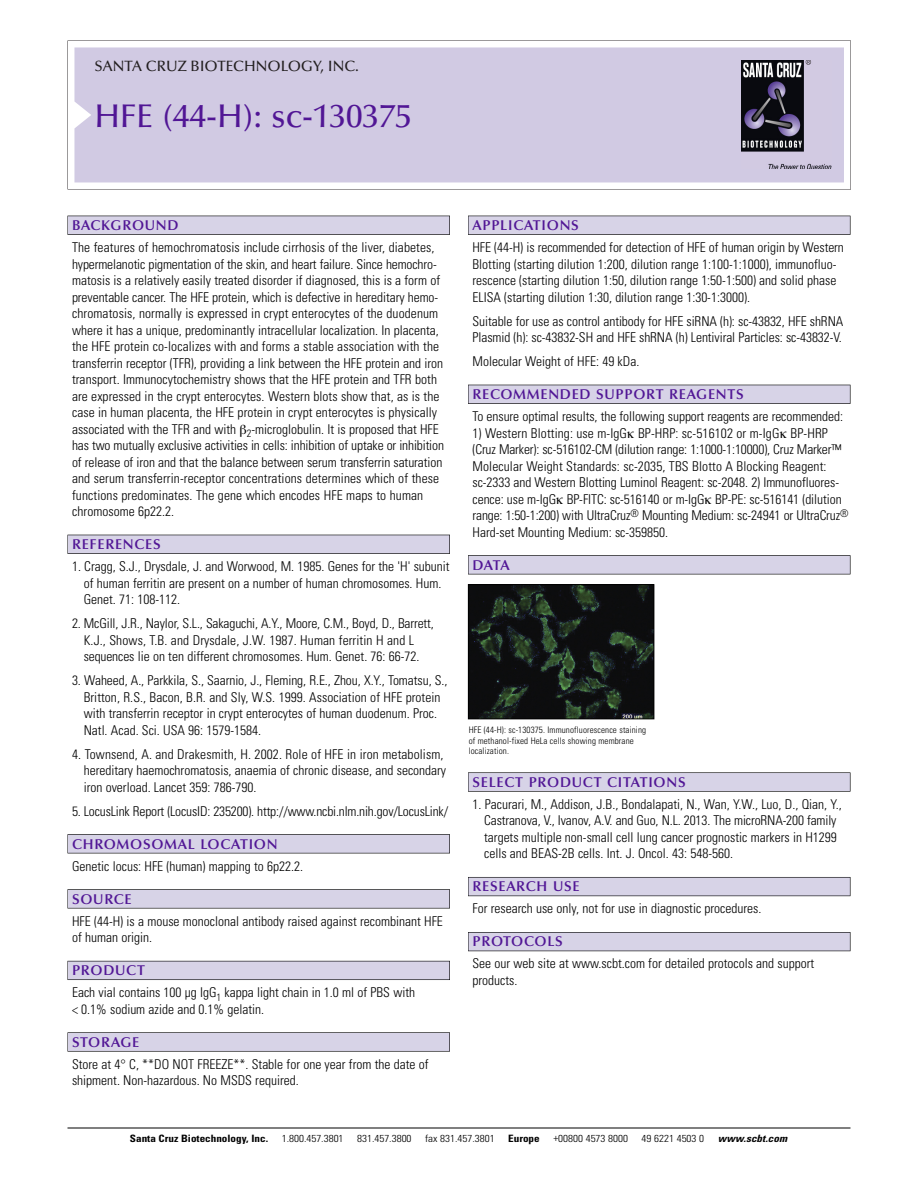
<style>
.page{position:relative;width:918px;height:1188px;background:#fff}
.page>*{position:absolute;margin:0;border:0;box-sizing:border-box;transform-origin:0 0}
.t1{font:500 33px "Optima";color:#511695}
.t2{font:500 15px "Optima";color:#231f20}
.t3{font:600 14.25px "Optima";letter-spacing:.05em;color:#511695}
.t4{font:300 condensed 13.5px/16.5px "Univers";color:#000}
.t5{font:300 condensed 10.2px "Univers";color:#000;scale:1.1 1}
.t6{font:700 condensed 10.2px "Univers";color:#000;scale:1.1 1}
.t7{font:italic 700 condensed 10.2px "Univers";letter-spacing:.005em;color:#000;scale:1.1 1}
.t8{font:300 condensed 9px/10.5px "Univers";letter-spacing:.015em;color:#000}
</style>
<div class="page">
<svg style="left:68px;top:40px;width:783px;height:149px"></svg>
<div style="left:74px;top:47px;width:770px;height:135px;background:#d1cae3"></div>
<img style="left:741px;top:60px;width:90px;height:108px">
<div style="left:68px;top:216px;width:382px;height:19px;background:#525155"></div>
<div style="left:68px;top:216px;width:381px;height:18px;background:#d7d3e7"></div>
<div style="left:68px;top:535px;width:382px;height:19px;background:#515055"></div>
<div style="left:68px;top:535px;width:381px;height:18px;background:#d7d3e7"></div>
<div style="left:68px;top:834px;width:382px;height:19px;background:#545357"></div>
<div style="left:68px;top:835px;width:381px;height:18px;background:#d7d3e7"></div>
<div style="left:68px;top:889px;width:382px;height:19px;background:#575759"></div>
<div style="left:68px;top:890px;width:381px;height:18px;background:#d7d3e7"></div>
<div style="left:68px;top:961px;width:382px;height:19px;background:#5b5a62"></div>
<div style="left:68px;top:961px;width:381px;height:18px;background:#d7d3e7"></div>
<div style="left:68px;top:1032px;width:382px;height:20px;background:#626263"></div>
<div style="left:68px;top:1033px;width:381px;height:18px;background:#d7d3e7"></div>
<div style="left:468px;top:216px;width:382px;height:19px;background:#525155"></div>
<div style="left:468px;top:216px;width:382px;height:18px;background:#d7d3e7"></div>
<div style="left:468px;top:385px;width:382px;height:19px;background:#515055"></div>
<div style="left:468px;top:385px;width:382px;height:18px;background:#d7d3e7"></div>
<div style="left:468px;top:555px;width:382px;height:19px;background:#545357"></div>
<div style="left:468px;top:556px;width:382px;height:18px;background:#d7d3e7"></div>
<div style="left:468px;top:772px;width:382px;height:20px;background:#666"></div>
<div style="left:468px;top:773px;width:382px;height:18px;background:#d7d3e7"></div>
<div style="left:468px;top:877px;width:382px;height:19px;background:#5b5961"></div>
<div style="left:468px;top:878px;width:382px;height:18px;background:#d7d3e7"></div>
<div style="left:468px;top:932px;width:382px;height:19px;background:#535259"></div>
<div style="left:468px;top:933px;width:382px;height:18px;background:#d7d3e7"></div>
<hr style="left:68px;top:1128px;width:782px;height:1px;background:#000">
<img style="left:470px;top:586px;width:182px;height:131px">
<div style="left:468px;top:584px;width:186px;height:135px;border:1px solid #000"></div>
<p class="t2" style="left:94px;top:61px;width:266px">SANTA CRUZ BIOTECHNOLOGY, INC.</p>
<h1 class="t1" style="left:94px;top:103px;width:319px">HFE (44-H): sc-130375</h1>
<p class="t3" style="left:72px;top:219px;width:108px">BACKGROUND</p>
<p class="t4" style="left:72px;top:240px;width:374px">The features of hemochromatosis include cirrhosis of the liver, diabetes, hypermelanotic pigmentation of the skin, and heart failure. Since hemochro&shy;matosis is a relatively easily treated disorder if diagnosed, this is a form of preventable cancer. The HFE protein, which is defective in hereditary hemo&shy;chromatosis, normally is expressed in crypt enterocytes of the duodenum where it has a unique, predominantly intracellular localization. In placenta, the HFE protein co-localizes with and forms a stable association with the transferrin receptor (TFR), providing a link between the HFE protein and iron transport. Immunocytochemistry shows that the HFE protein and TFR both are expressed in the crypt enterocytes. Western blots show that, as is the case in human placenta, the HFE protein in crypt enterocytes is physically associated with the TFR and with <sub>2</sub>-microglobulin. It is proposed that HFE has two mutually exclusive activities in cells: inhibition of uptake or inhibition of release of iron and that the balance between serum transferrin saturation and serum transferrin-receptor concentrations determines which of these functions predominates. The gene which encodes HFE maps to human chromosome 6p22.2.</p>
<p class="t3" style="left:72px;top:539px;width:90px">REFERENCES</p>
<p class="t4" style="left:84px;top:559px;width:367px;text-indent:-12px">1. Cragg, S.J., Drysdale, J. and Worwood, M. 1985. Genes for the 'H' subunit of human ferritin are present on a number of human chromosomes. Hum.<br>Genet. 71: 108-112.</p>
<p class="t4" style="left:72px;top:616px;width:363px;text-align:center">2. McGill, J.R., Naylor, S.L., Sakaguchi, A.Y., Moore, C.M., Boyd, D., Barrett,<br>K.J., Shows, T.B. and Drysdale, J.W. 1987. Human ferritin H and L sequences lie on ten different chromosomes. Hum. Genet. 76: 66-72.</p>
<p class="t4" style="left:84px;top:673px;width:365px;text-indent:-12px">3. Waheed, A., Parkkila, S., Saarnio, J., Fleming, R.E., Zhou, X.Y., Tomatsu, S., Britton, R.S., Bacon, B.R. and Sly, W.S. 1999. Association of HFE protein with transferrin receptor in crypt enterocytes of human duodenum. Proc.<br>Natl. Acad. Sci. USA 96: 1579-1584.</p>
<p class="t4" style="left:84px;top:747px;width:364px;text-indent:-12px">4. Townsend, A. and Drakesmith, H. 2002. Role of HFE in iron metabolism, hereditary haemochromatosis, anaemia of chronic disease, and secondary iron overload. Lancet 359: 786-790.</p>
<p class="t4" style="left:72px;top:804px;width:378px">5. LocusLink Report (LocusID: 235200). http://www.ncbi.nlm.nih.gov/LocusLink/</p>
<p class="t3" style="left:72px;top:838px;width:207px">CHROMOSOMAL LOCATION</p>
<p class="t4" style="left:72px;top:859px;width:233px">Genetic locus: HFE (human) mapping to 6p22.2.</p>
<p class="t3" style="left:72px;top:893px;width:61px">SOURCE</p>
<p class="t4" style="left:72px;top:914px;width:372px">HFE (44-H) is a mouse monoclonal antibody raised against recombinant HFE of human origin.</p>
<p class="t3" style="left:72px;top:965px;width:74px">PRODUCT</p>
<p class="t4" style="left:72px;top:985px;width:345px">Each vial contains 100 µg IgG<sub>1</sub> kappa light chain in 1.0 ml of PBS with &lt; 0.1% sodium azide and 0.1% gelatin.</p>
<p class="t3" style="left:72px;top:1036px;width:69px">STORAGE</p>
<p class="t4" style="left:72px;top:1057px;width:358px">Store at 4° C, **DO NOT FREEZE**. Stable for one year from the date of shipment. Non-hazardous. No MSDS required.</p>
<p class="t3" style="left:473px;top:219px;width:108px">APPLICATIONS</p>
<p class="t4" style="left:473px;top:240px;width:373px">HFE (44-H) is recommended for detection of HFE of human origin by Western Blotting (starting dilution 1:200, dilution range 1:100-1:1000), immunofluo&shy;rescence (starting dilution 1:50, dilution range 1:50-1:500) and solid phase ELISA (starting dilution 1:30, dilution range 1:30-1:3000).</p>
<p class="t4" style="left:473px;top:314px;width:372px">Suitable for use as control antibody for HFE siRNA (h): sc-43832, HFE shRNA<br>Plasmid (h): sc-43832-SH and HFE shRNA (h) Lentiviral Particles: sc-43832-V.</p>
<p class="t4" style="left:473px;top:354px;width:168px">Molecular Weight of HFE: 49 kDa.</p>
<p class="t3" style="left:473px;top:389px;width:273px">RECOMMENDED SUPPORT REAGENTS</p>
<p class="t4" style="left:473px;top:409px;width:372px">To ensure optimal results, the following support reagents are recommended:</p>
<p class="t4" style="left:473px;top:426px;width:378px">1) Western Blotting: use m-IgG BP-HRP: sc-516102 or m-IgG BP-HRP (Cruz Marker): sc-516102-CM (dilution range: 1:1000-1:10000), Cruz Marker™ Molecular Weight Standards: sc-2035, TBS Blotto A Blocking Reagent: sc-2333 and Western Blotting Luminol Reagent: sc-2048. 2) Immunofluores&shy;cence: use m-IgG BP-FITC: sc-516140 or m-IgG BP-PE: sc-516141 (dilution range: 1:50-1:200) with UltraCruz<sup>®</sup> Mounting Medium: sc-24941 or UltraCruz<sup>® </sup>Hard-set Mounting Medium: sc-359850.</p>
<p class="t3" style="left:473px;top:559px;width:39px">DATA</p>
<p class="t8" style="left:469px;top:726px;width:179px">HFE (44-H): sc-130375. Immunofluorescence staining of methanol-fixed HeLa cells showing membrane localization.</p>
<p class="t3" style="left:473px;top:776px;width:215px">SELECT PRODUCT CITATIONS</p>
<p class="t4" style="left:484px;top:797px;width:359px;text-indent:-12px">1. Pacurari, M., Addison, J.B., Bondalapati, N., Wan, Y.W., Luo, D., Qian, Y., Castranova, V., Ivanov, A.V. and Guo, N.L. 2013. The microRNA-200 family targets multiple non-small cell lung cancer prognostic markers in H1299 cells and BEAS-2B cells. Int. J. Oncol. 43: 548-560.</p>
<p class="t3" style="left:473px;top:881px;width:109px">RESEARCH USE</p>
<p class="t4" style="left:473px;top:902px;width:290px">For research use only, not for use in diagnostic procedures.</p>
<p class="t3" style="left:473px;top:936px;width:92px">PROTOCOLS</p>
<p class="t4" style="left:473px;top:957px;width:343px">See our web site at www.scbt.com for detailed protocols and support products.</p>
<p class="t6" style="left:130px;top:1135px;width:127px">Santa Cruz Biotechnology, Inc.</p>
<p class="t5" style="left:282px;top:1135px;width:58px">1.800.457.3801</p>
<p class="t5" style="left:357px;top:1135px;width:51px">831.457.3800</p>
<p class="t5" style="left:425px;top:1135px;width:65px">fax 831.457.3801</p>
<p class="t6" style="left:508px;top:1135px;width:30px">Europe</p>
<p class="t5" style="left:553px;top:1135px;width:69px">+00800 4573 8000</p>
<p class="t5" style="left:642px;top:1135px;width:58px">49 6221 4503 0</p>
<p class="t7" style="left:718px;top:1135px;width:64px">www.scbt.com</p>
</div>
